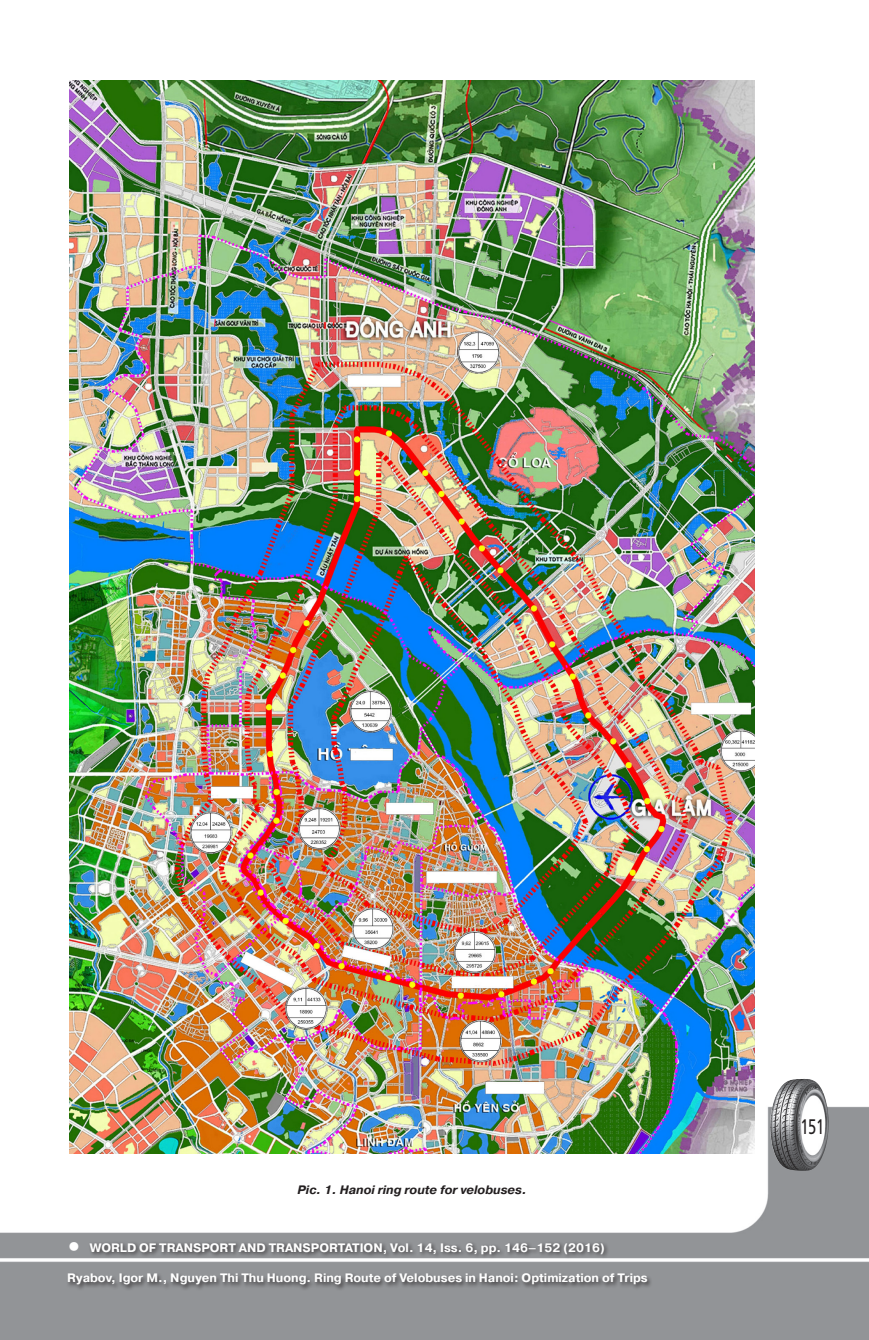
<style>
.page{position:relative;width:869px;height:1340px;background:#fff}
.page>*{position:absolute;margin:0;border:0;box-sizing:border-box;transform-origin:0 0}
.t1{font:700 24.5px "Pragmatica C";color:#fff}
.t2{font:21px "Free Set C";color:#231f20;scale:.7 1}
.подвал_bottom{font:700 12.25px "Pragmatica C";color:#fff}
.Подвал_топ{font:700 12.25px "Pragmatica C";color:#fff}
.Podpisi{font:italic 700 12.25px "Pragmatica C";color:#231f20}
</style>
<div class="page">
<img style="left:0;top:80px;width:868px;height:1259px">
<img style="left:769px;top:1078px;width:33px;height:85px">
<img style="left:69px;top:80px;width:685px;height:1073px">
<div style="left:66px;top:1240px;width:586px;height:50px;background:#231f20;opacity:.75"></div>
<p class="Podpisi" style="left:297px;top:1182px;width:230px">Pic. 1. Hanoi ring route for velobuses.</p>
<h1 class="t1" style="left:66px;top:1232px;width:18px">•</h1>
<p class="Подвал_топ" style="left:90px;top:1240px;width:516px">WORLD OF TRANSPORT AND TRANSPORTATION, Vol. 14, Iss. 6, pp. 146–152 (2016)</p>
<p class="подвал_bottom" style="left:67px;top:1271px;width:582px">Ryabov, Igor M., Nguyen Thi Thu Huong. Ring Route of Velobuses in Hanoi: Optimization of Trips</p>
<h2 class="t2" style="left:800px;top:1115px;width:35px">151</h2>
</div>
